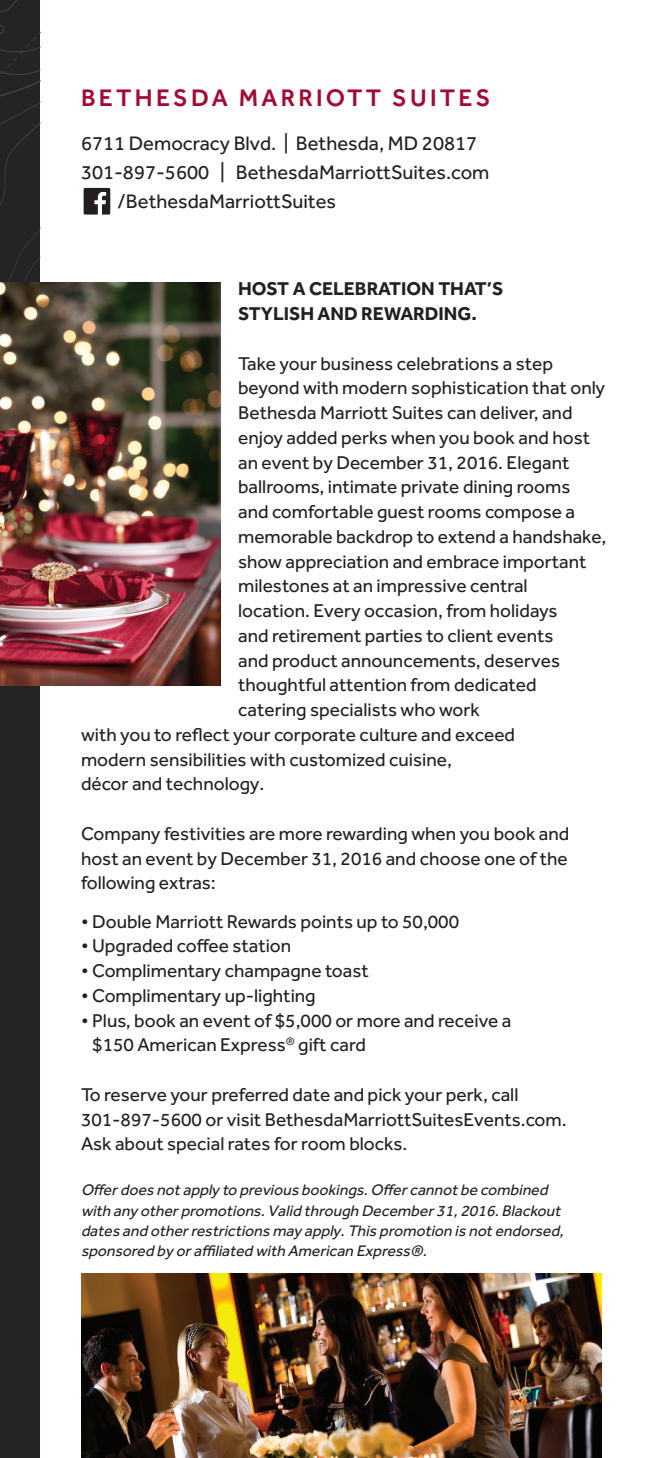
<style>
.page{position:relative;width:648px;height:1458px;background:#fff}
.page>*{position:absolute;margin:0;border:0;box-sizing:border-box;transform-origin:0 0}
.Property_Name{font:500 24.75px "Effra";letter-spacing:.13em;color:#a30a32}
.t1{font:20.25px "Effra";color:#231f20}
.t2{font:19.12px/24.8px "Effra";color:#231f20}
.t3{font:700 19.12px/24.8px "Effra";color:#231f20}
.t4{font:italic 15.75px/20.2px "Effra";color:#231f20}
</style>
<div class="page">
<div style="left:0;top:0;width:40px;height:1458px;background:#262324"></div>
<img style="left:0;top:283px;width:220px;height:402px">
<svg style="left:84px;top:188px;width:26px;height:27px"></svg>
<img style="left:81px;top:1273px;width:520px;height:185px">
<p class="Property_Name" style="left:81px;top:83px;width:411px">BETHESDA MARRIOTT SUITES</p>
<p class="t1" style="left:81px;top:131px;width:398px">6711 Democracy Blvd. | Bethesda, MD 20817</p>
<p class="t1" style="left:81px;top:161px;width:410px">301-897-5600 | BethesdaMarriottSuites.com</p>
<p class="t1" style="left:118px;top:190px;width:220px">/BethesdaMarriottSuites</p>
<p class="t3" style="left:238px;top:276px;width:267px">HOST A CELEBRATION THAT’S<br>STYLISH AND REWARDING.</p>
<p class="t2" style="left:238px;top:351px;width:316px">Take your business celebrations a step</p>
<p class="t2" style="left:238px;top:375px;width:368px">beyond with modern sophistication that only</p>
<p class="t2" style="left:238px;top:400px;width:336px">Bethesda Marriott Suites can deliver, and</p>
<p class="t2" style="left:238px;top:425px;width:353px">enjoy added perks when you book and host</p>
<p class="t2" style="left:238px;top:450px;width:333px">an event by December 31, 2016. Elegant</p>
<p class="t2" style="left:238px;top:474px;width:334px">ballrooms, intimate private dining rooms</p>
<p class="t2" style="left:238px;top:499px;width:338px">and comfortable guest rooms compose a</p>
<p class="t2" style="left:238px;top:524px;width:370px">memorable backdrop to extend a handshake,</p>
<p class="t2" style="left:238px;top:549px;width:350px">show appreciation and embrace important</p>
<p class="t2" style="left:238px;top:573px;width:291px">milestones at an impressive central</p>
<p class="t2" style="left:238px;top:598px;width:321px">location. Every occasion, from holidays</p>
<p class="t2" style="left:238px;top:623px;width:317px">and retirement parties to client events</p>
<p class="t2" style="left:238px;top:648px;width:323px">and product announcements, deserves</p>
<p class="t2" style="left:238px;top:672px;width:300px">thoughtful attention from dedicated</p>
<p class="t2" style="left:238px;top:697px;width:243px">catering specialists who work</p>
<p class="t2" style="left:81px;top:722px;width:436px">with you to reflect your corporate culture and exceed</p>
<p class="t2" style="left:81px;top:747px;width:373px">modern sensibilities with customized cuisine,</p>
<p class="t2" style="left:81px;top:771px;width:185px">décor and technology.</p>
<p class="t2" style="left:81px;top:821px;width:490px;text-align:justify">Company festivities are more rewarding when you book and host an event by December 31, 2016 and choose one of the following extras:</p>
<p class="t2" style="left:81px;top:909px;width:380px">• Double Marriott Rewards points up to 50,000</p>
<p class="t2" style="left:81px;top:933px;width:212px">• Upgraded coffee station</p>
<p class="t2" style="left:81px;top:958px;width:289px">• Complimentary champagne toast</p>
<p class="t2" style="left:81px;top:983px;width:236px">• Complimentary up-lighting</p>
<p class="t2" style="left:92px;top:1008px;width:421px;text-indent:-11px">• Plus, book an event of $5,000 or more and receive a $150 American Express<sup>®</sup> gift card</p>
<p class="t2" style="left:81px;top:1082px;width:487px">To reserve your preferred date and pick your perk, call<br>301-897-5600 or visit BethesdaMarriottSuitesEvents.com.<br>Ask about special rates for room blocks.</p>
<p class="t4" style="left:81px;top:1180px;width:488px">Offerdoes notapply to previous bookings.Offercannotbe combined with any otherpromotions.Valid through December31,2016.Blackout dates and otherrestrictions may apply.This promotion is notendorsed, sponsored by oraffiliated with American Express®.</p>
</div>
